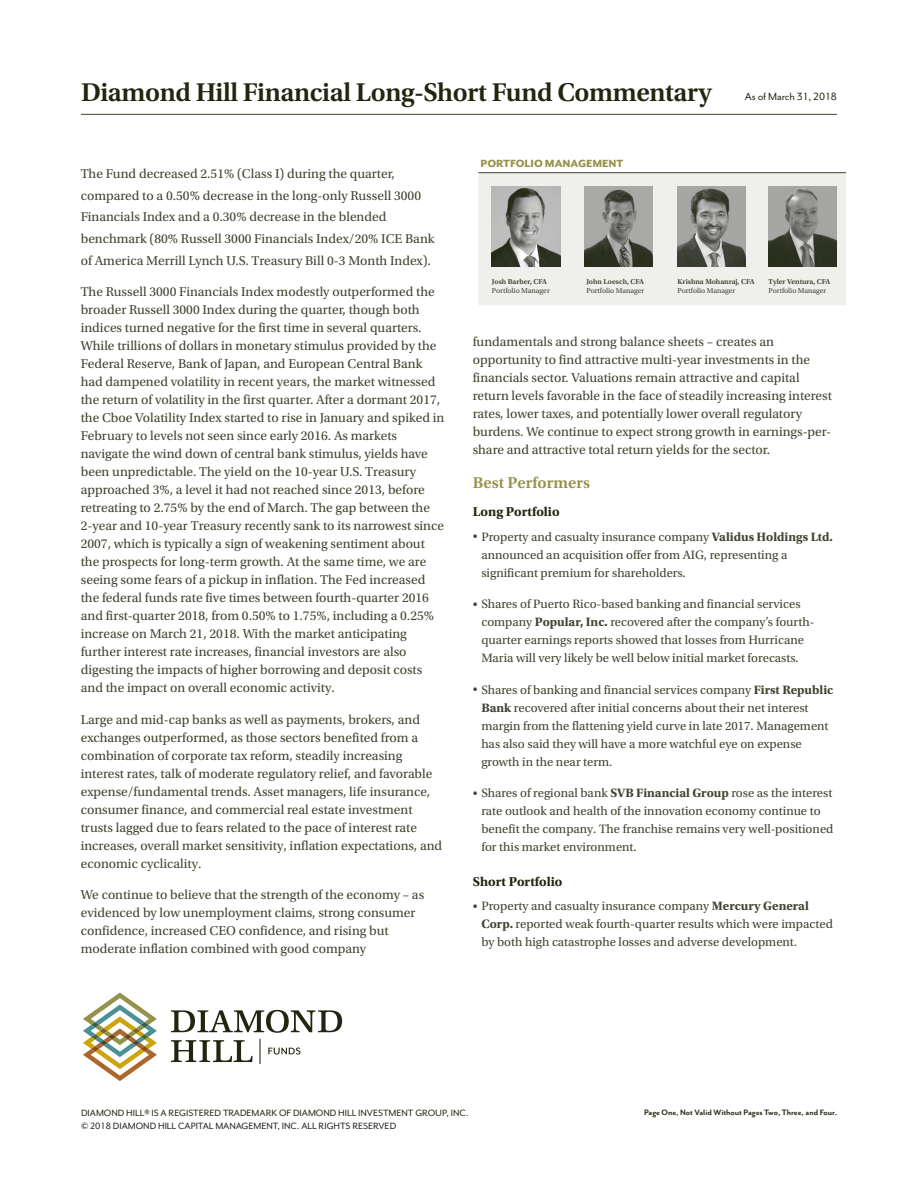
<style>
.page{position:relative;width:918px;height:1188px;background:#fff}
.page>*{position:absolute;margin:0;border:0;box-sizing:border-box;transform-origin:0 0}
._1AA_Head_U_18_20__r{font:600 27px "Utopia Std";letter-spacing:-.015em;color:#212610}
._1B_Head_PMS_U_11_14{font:600 16.5px "Utopia Std";color:#94924b}
._3A_Body_U_8_5_12_sp{font:13.5px/18px "Utopia Std";color:#424331}
._1B_Head_PMS_U_11_14-2{font:700 13.5px "Utopia Std";color:#212610}
.t1{font:12.75px/18px "Utopia Std";color:#424331}
._1E_Head_PMS_E_8_10{font:800 12px "Mr Eaves San OT";color:#94924b}
.t2{font:12px "Mr Eaves San OT";letter-spacing:-.01em;color:#212610}
.t3{font:10.5px "Mr Eaves San OT";color:#212610}
.t4{font:10.5px "Mr Eaves San OT";color:#231f20}
.t5{font:700 9px "Mr Eaves San OT";color:#212610}
.t6{font:600 7.5px/9px "Utopia Std";color:#424331}
.t7{font:7.5px/9px "Utopia Std";color:#424331}
.s1{font-weight:600}
.s2{font-weight:400}
.s3{font-size:12px}
.s4{font-weight:700}
</style>
<div class="page">
<svg style="left:171px;top:1010px;width:171px;height:23px"></svg>
<svg style="left:171px;top:1040px;width:82px;height:22px"></svg>
<svg style="left:268px;top:1048px;width:32px;height:7px"></svg>
<svg style="left:260px;top:1039px;width:1px;height:25px"></svg>
<svg style="left:83px;top:993px;width:74px;height:88px"></svg>
<svg style="left:81px;top:113px;width:756px;height:1px"></svg>
<hr style="left:81px;top:114px;width:756px;height:1px;background:#424331">
<div style="left:478px;top:173px;width:368px;height:132px;background:#efefec"></div>
<hr style="left:478px;top:172px;width:95px;height:1px;background:#424331">
<hr style="left:573px;top:172px;width:91px;height:1px;background:#424331">
<hr style="left:664px;top:172px;width:91px;height:1px;background:#424331">
<hr style="left:755px;top:172px;width:91px;height:1px;background:#424331">
<img style="left:492px;top:186px;width:68px;height:81px">
<img style="left:584px;top:186px;width:69px;height:81px">
<img style="left:678px;top:186px;width:68px;height:81px">
<img style="left:769px;top:186px;width:68px;height:81px">
<p class="_1AA_Head_U_18_20__r" style="left:81px;top:77px;width:632px">Diamond Hill Financial Long-Short Fund Commentary</p>
<p class="t2" style="left:745px;top:90px;width:94px">As of March 31, 2018</p>
<p class="_3A_Body_U_8_5_12_sp" style="left:81px;top:163px;width:355px;line-height:21.8px">The Fund decreased 2.51% (Class I) during the quarter, compared to a 0.50% decrease in the long-only Russell 3000<br>Financials Index and a 0.30% decrease in the blended benchmark (80% Russell 3000 Financials Index/20% ICE Bank of America Merrill Lynch U.S. Treasury Bill 0-3 Month Index).</p>
<p class="_3A_Body_U_8_5_12_sp" style="left:81px;top:283px;width:365px">The Russell 3000 Financials Index modestly outperformed the broader Russell 3000 Index during the quarter, though both indices turned negative for the first time in several quarters.<br>While trillions of dollars in monetary stimulus provided by the Federal Reserve, Bank of Japan, and European Central Bank had dampened volatility in recent years, the market witnessed the return of volatility in the first quarter. After a dormant 2017, the Cboe Volatility Index started to rise in January and spiked in February to levels not seen since early 2016. As markets navigate the wind down of central bank stimulus, yields have been unpredictable. The yield on the 10-year U.S. Treasury approached 3%, a level it had not reached since 2013, before retreating to 2.75% by the end of March. The gap between the 2-year and 10-year Treasury recently sank to its narrowest since 2007, which is typically a sign of weakening sentiment about the prospects for long-term growth. At the same time, we are seeing some fears of a pickup in inflation. The Fed increased the federal funds rate five times between fourth-quarter 2016 and first-quarter 2018, from 0.50% to 1.75%, including a 0.25% increase on March 21, 2018. With the market anticipating further interest rate increases, financial investors are also digesting the impacts of higher borrowing and deposit costs and the impact on overall economic activity.</p>
<p class="_3A_Body_U_8_5_12_sp" style="left:81px;top:711px;width:363px">Large and mid-cap banks as well as payments, brokers, and exchanges outperformed, as those sectors benefited from a combination of corporate tax reform, steadily increasing interest rates, talk of moderate regulatory relief, and favorable expense/fundamental trends. Asset managers, life insurance, consumer finance, and commercial real estate investment trusts lagged due to fears related to the pace of interest rate increases, overall market sensitivity, inflation expectations, and economic cyclicality.</p>
<p class="_3A_Body_U_8_5_12_sp" style="left:81px;top:886px;width:345px">We continue to believe that the strength of the economy – as evidenced by low unemployment claims, strong consumer confidence, increased CEO confidence, and rising but moderate inflation combined with good company</p>
<p class="_1E_Head_PMS_E_8_10" style="left:481px;top:157px;width:144px">PORTFOLIO MANAGEMENT</p>
<p class="t7" style="left:492px;top:277px;width:59px"><span class="s1">Josh Barber, CFA<br></span>Portfolio Manager</p>
<p class="t7" style="left:586px;top:277px;width:59px"><span class="s1">John Loesch, CFA<br></span>Portfolio Manager</p>
<p class="t6" style="left:678px;top:277px;width:79px">Krishna Mohanraj, CFA<br><span class="s2">Portfolio Manager</span></p>
<p class="t6" style="left:769px;top:277px;width:63px">Tyler Ventura, CFA<br><span class="s2">Portfolio Manager</span></p>
<p class="_3A_Body_U_8_5_12_sp" style="left:473px;top:333px;width:361px">fundamentals and strong balance sheets – creates an opportunity to find attractive multi-year investments in the financials sector. Valuations remain attractive and capital return levels favorable in the face of steadily increasing interest rates, lower taxes, and potentially lower overall regulatory burdens. We continue to expect strong growth in earnings-per&shy;share and attractive total return yields for the sector.</p>
<p class="_1B_Head_PMS_U_11_14" style="left:473px;top:474px;width:119px">Best Performers</p>
<p class="_1B_Head_PMS_U_11_14-2" style="left:473px;top:504px;width:88px">Long Portfolio</p>
<p class="t1" style="left:481px;top:528px;width:353px;text-indent:-9px"><span class="s3">•</span> Property and casualty insurance company <span class="s4">Validus Holdings Ltd. </span>announced an acquisition offer from AIG, representing a significant premium for shareholders.</p>
<p class="t1" style="left:481px;top:595px;width:334px;text-indent:-9px"><span class="s3">•</span> Shares of Puerto Rico-based banking and financial services company <span class="s4">Popular, Inc.</span> recovered after the company’s fourth&shy;quarter earnings reports showed that losses from Hurricane Maria will very likely be well below initial market forecasts.</p>
<p class="t1" style="left:481px;top:681px;width:353px;text-indent:-9px"><span class="s3">•</span> Shares of banking and financial services company <span class="s4">First Republic Bank</span> recovered after initial concerns about their net interest margin from the flattening yield curve in late 2017. Management has also said they will have a more watchful eye on expense growth in the near term.</p>
<p class="t1" style="left:481px;top:784px;width:354px;text-indent:-9px"><span class="s3">•</span> Shares of regional bank <span class="s4">SVB Financial Group</span> rose as the interest rate outlook and health of the innovation economy continue to benefit the company. The franchise remains very well-positioned for this market environment.</p>
<p class="_1B_Head_PMS_U_11_14-2" style="left:473px;top:873px;width:91px">Short Portfolio</p>
<p class="t1" style="left:481px;top:898px;width:353px;text-indent:-9px"><span class="s3">•</span> Property and casualty insurance company <span class="s4">Mercury General<br>Corp.</span> reported weak fourth-quarter results which were impacted by both high catastrophe losses and adverse development.</p>
<p class="t3" style="left:81px;top:1107px;width:389px">DIAMOND HILL® IS A REGISTERED TRADEMARK OF DIAMOND HILL INVESTMENT GROUP, INC.</p>
<p class="t4" style="left:81px;top:1121px;width:317px">© 2018 DIAMOND HILL CAPITAL MANAGEMENT, INC. ALL RIGHTS RESERVED</p>
<p class="t5" style="left:644px;top:1107px;width:194px">Page One, Not Valid Without Pages Two, Three, and Four.</p>
</div>
